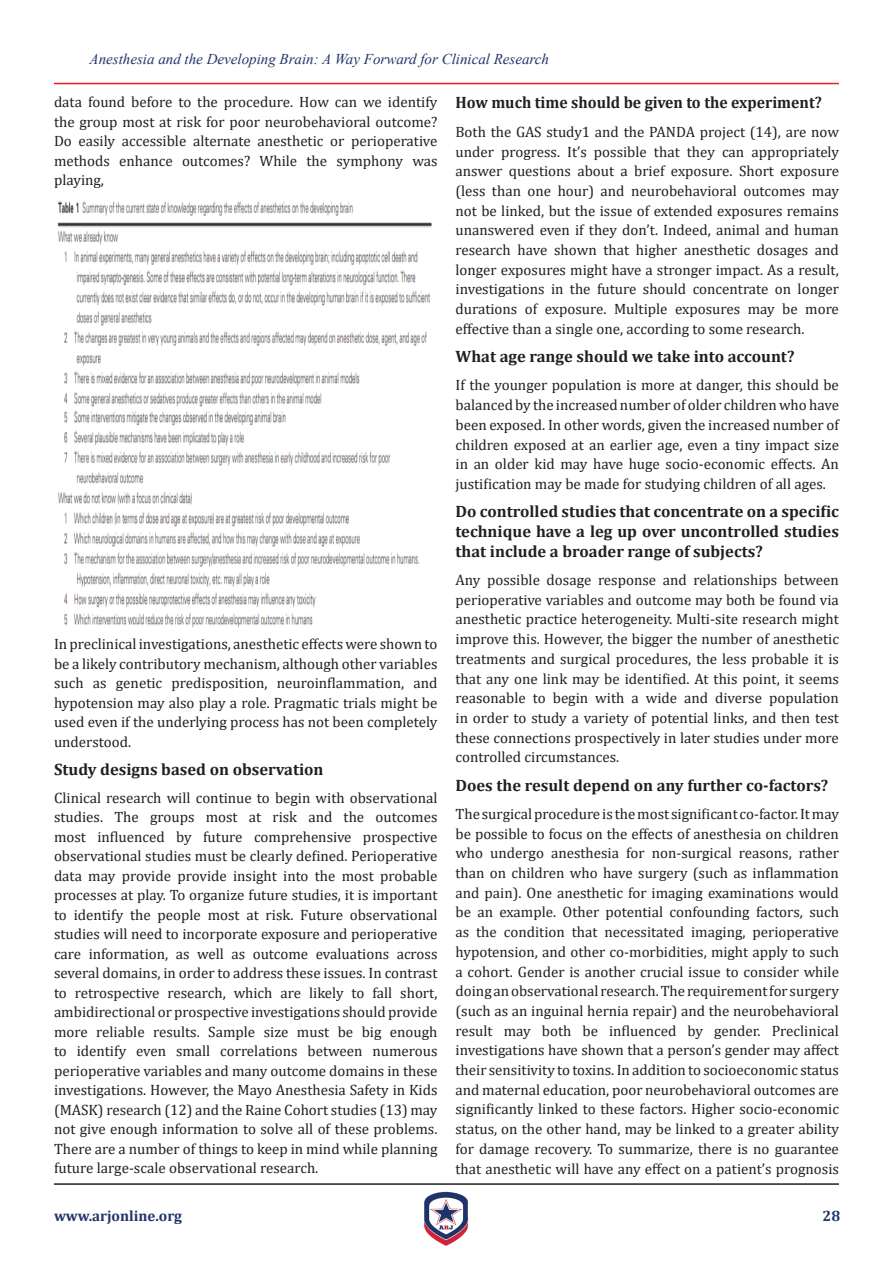
<style>
.page{position:relative;width:893px;height:1263px;background:#fff}
.page>*{position:absolute;margin:0;border:0;box-sizing:border-box;transform-origin:0 0}
.t1{font:700 16.5px/19.6px "Cambria";color:#231f20;text-align:justify}
.t2{font:700 16.5px "Cambria";color:#231f20;scale:.95 1}
.t3{font:15px/19.6px "Cambria";color:#231f20;text-align:justify}
.t4{font:italic 15px "Times New Roman";color:#213368}
.t5{font:700 15px "Cambria";color:#213368}
</style>
<div class="page">
<img style="left:424px;top:1191px;width:45px;height:55px">
<hr style="left:54px;top:1183px;width:785px;height:2px;background:#231f20">
<hr style="left:54px;top:83px;width:785px;height:1px;background:#ed1c24">
<img style="left:57px;top:201px;width:375px;height:427px">
<p class="t4" style="left:90px;top:49px;width:461px">Anesthesia and the Developing Brain: A Way Forward for Clinical Research</p>
<p class="t3" style="left:54px;top:92px;width:385px">data found before to the procedure. How can we identify the group most at risk for poor neurobehavioral outcome?<br>Do easily accessible alternate anesthetic or perioperative methods enhance outcomes? While the symphony was playing,</p>
<p class="t2" style="left:455px;top:91px;width:387px">How much time should be given to the experiment?</p>
<p class="t3" style="left:455px;top:122px;width:385px">Both the GAS study1 and the PANDA project (14), are now under progress. It’s possible that they can appropriately answer questions about a brief exposure. Short exposure (less than one hour) and neurobehavioral outcomes may not be linked, but the issue of extended exposures remains unanswered even if they don’t. Indeed, animal and human research have shown that higher anesthetic dosages and longer exposures might have a stronger impact. As a result, investigations in the future should concentrate on longer durations of exposure. Multiple exposures may be more effective than a single one, according to some research.</p>
<p class="t1" style="left:455px;top:346px;width:340px">What age range should we take into account?</p>
<p class="t3" style="left:455px;top:375px;width:385px">If the younger population is more at danger, this should be balanced by the increased number of older children who have been exposed. In other words, given the increased number of children exposed at an earlier age, even a tiny impact size in an older kid may have huge socio-economic effects. An justification may be made for studying children of all ages.</p>
<p class="t1" style="left:455px;top:501px;width:385px">Do controlled studies that concentrate on a specific technique have a leg up over uncontrolled studies that include a broader range of subjects?</p>
<p class="t3" style="left:455px;top:570px;width:385px">Any possible dosage response and relationships between perioperative variables and outcome may both be found via anesthetic practice heterogeneity. Multi-site research might improve this. However, the bigger the number of anesthetic treatments and surgical procedures, the less probable it is that any one link may be identified. At this point, it seems reasonable to begin with a wide and diverse population in order to study a variety of potential links, and then test these connections prospectively in later studies under more controlled circumstances.</p>
<p class="t1" style="left:455px;top:775px;width:374px">Does the result depend on any further co-factors?</p>
<p class="t3" style="left:455px;top:804px;width:385px">The surgical procedure is the most significant co-factor. It may be possible to focus on the effects of anesthesia on children who undergo anesthesia for non-surgical reasons, rather than on children who have surgery (such as inflammation and pain). One anesthetic for imaging examinations would be an example. Other potential confounding factors, such as the condition that necessitated imaging, perioperative hypotension, and other co-morbidities, might apply to such a cohort. Gender is another crucial issue to consider while doing an observational research. The requirement for surgery (such as an inguinal hernia repair) and the neurobehavioral result may both be influenced by gender. Preclinical investigations have shown that a person’s gender may affect their sensitivity to toxins. In addition to socioeconomic status and maternal education, poor neurobehavioral outcomes are significantly linked to these factors. Higher socio-economic status, on the other hand, may be linked to a greater ability for damage recovery. To summarize, there is no guarantee that anesthetic will have any effect on a patient’s prognosis</p>
<p class="t3" style="left:54px;top:634px;width:385px">In preclinical investigations, anesthetic effects were shown to be a likely contributory mechanism, although other variables such as genetic predisposition, neuroinflammation, and hypotension may also play a role. Pragmatic trials might be used even if the underlying process has not been completely understood.</p>
<p class="t1" style="left:54px;top:759px;width:271px">Study designs based on observation</p>
<p class="t3" style="left:54px;top:788px;width:385px">Clinical research will continue to begin with observational studies. The groups most at risk and the outcomes most influenced by future comprehensive prospective observational studies must be clearly defined. Perioperative data may provide provide insight into the most probable processes at play. To organize future studies, it is important to identify the people most at risk. Future observational studies will need to incorporate exposure and perioperative care information, as well as outcome evaluations across several domains, in order to address these issues. In contrast to retrospective research, which are likely to fall short, ambidirectional or prospective investigations should provide more reliable results. Sample size must be big enough to identify even small correlations between numerous perioperative variables and many outcome domains in these investigations. However, the Mayo Anesthesia Safety in Kids (MASK) research (12) and the Raine Cohort studies (13) may not give enough information to solve all of these problems.<br>There are a number of things to keep in mind while planning future large-scale observational research.</p>
<p class="t5" style="left:54px;top:1205px;width:130px">www.arjonline.org</p>
<p class="t5" style="left:822px;top:1205px;width:19px">28</p>
</div>
